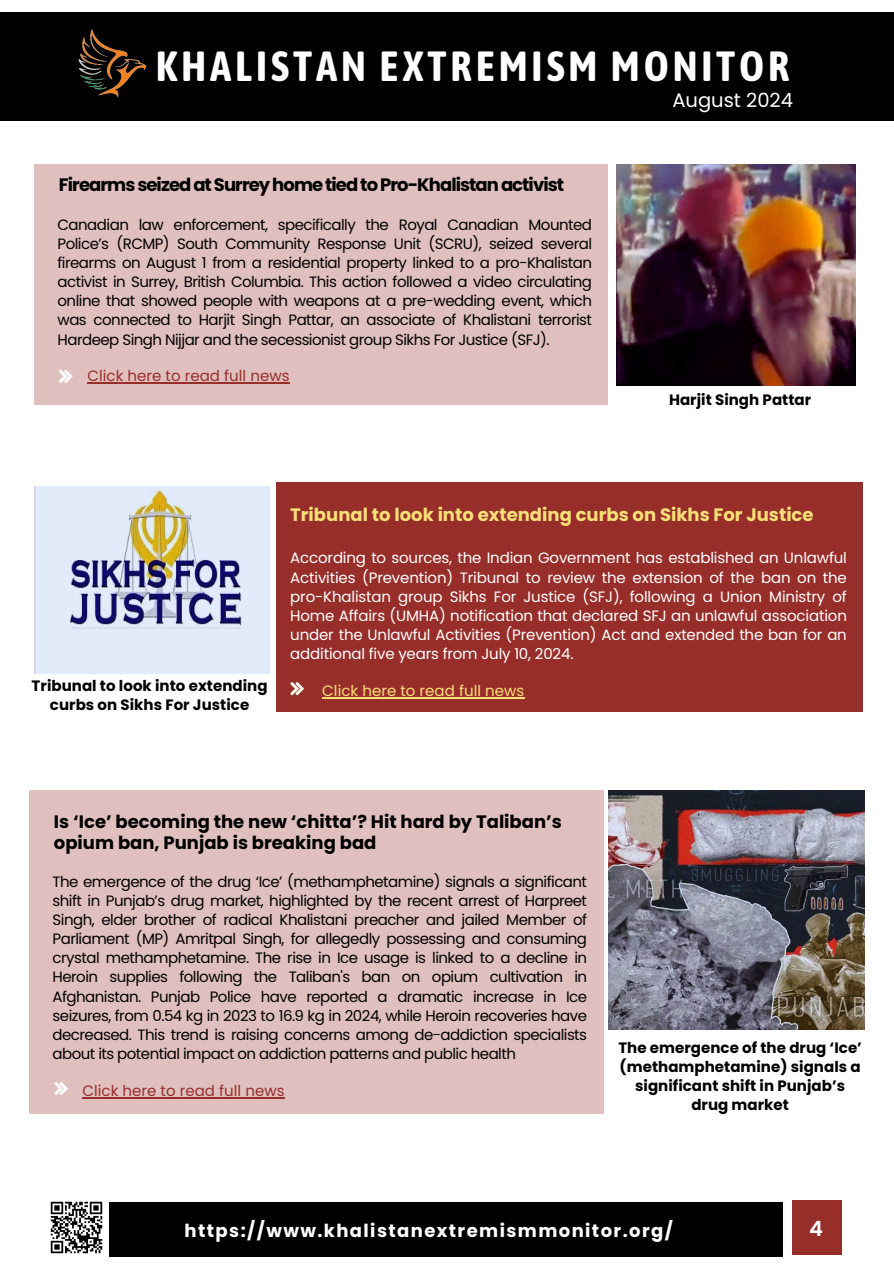
<style>
.page{position:relative;width:894px;height:1264px;background:#fff}
.page>*{position:absolute;margin:0;border:0;box-sizing:border-box;transform-origin:0 0}
.t1{font:700 42px "Asap Condensed";letter-spacing:.09em;color:#fff}
.t2{font:600 21px "Poppins";color:#fff}
.t3{font:19.5px "Poppins";color:#fff}
.t4{font:700 18px/21.3px "Poppins";color:#000}
.t5{font:700 18px "Poppins";letter-spacing:-.05em;color:#000}
.t6{font:700 18px "Poppins";color:#f8df77}
.t7{font:700 18px "Poppins";letter-spacing:.08em;color:#fff}
.t8{font:15px/19.2px "Poppins";letter-spacing:-.035em;color:#000;text-align:justify}
.t9{font:15px/19.2px "Poppins";letter-spacing:-.01em;color:#fff;text-align:justify}
.t10{font:700 15px/19.2px "Poppins";letter-spacing:.005em;color:#000;text-align:center}
.t11{font:15px "Poppins";letter-spacing:.005em;color:#982e2a}
.t12{font:15px "Poppins";letter-spacing:.005em;color:#f8df77}
</style>
<div class="page">
<div style="left:0;top:12px;width:893px;height:109px;background:#000"></div>
<img style="left:78px;top:29px;width:67px;height:68px">
<div style="left:109px;top:1202px;width:673px;height:54px;background:#000"></div>
<div style="left:791px;top:1200px;width:49px;height:54px;background:#982e2a"></div>
<img style="left:50px;top:1201px;width:53px;height:53px">
<div style="left:34px;top:165px;width:574px;height:239px;background:#e0c0bf"></div>
<svg style="left:59px;top:370px;width:13px;height:13px"></svg>
<img style="left:616px;top:165px;width:239px;height:220px">
<div style="left:276px;top:482px;width:586px;height:229px;background:#982e2a"></div>
<svg style="left:290px;top:682px;width:14px;height:13px"></svg>
<div style="left:29px;top:790px;width:574px;height:323px;background:#e0c0bf"></div>
<svg style="left:54px;top:1082px;width:14px;height:13px"></svg>
<img style="left:34px;top:486px;width:235px;height:187px">
<img style="left:608px;top:790px;width:256px;height:239px">
<hr style="left:87px;top:382px;width:202px;height:2px;background:#982e2a">
<hr style="left:322px;top:697px;width:202px;height:1px;background:#f8df77">
<hr style="left:82px;top:1096px;width:202px;height:2px;background:#982e2a">
<p class="t1" style="left:156px;top:42px;width:635px">KHALISTAN EXTREMISM MONITOR</p>
<p class="t3" style="left:672px;top:86px;width:122px">August 2024</p>
<p class="t5" style="left:59px;top:172px;width:506px">Firearms seized at Surrey home tied to Pro-Khalistan activist</p>
<h4 class="t8" style="left:58px;top:215px;width:536px">Canadian law enforcement, specifically the Royal Canadian Mounted Police’s (RCMP) South Community Response Unit (SCRU), seized several firearms on August 1 from a residential property linked to a pro-Khalistan activist in Surrey, British Columbia. This action followed a video circulating online that showed people with weapons at a pre-wedding event, which was connected to Harjit Singh Pattar, an associate of Khalistani terrorist Hardeep Singh Nijjar and the secessionist group Sikhs For Justice (SFJ).</h4>
<h2 class="t11" style="left:87px;top:366px;width:203px">Click here to read full news</h2>
<p class="t10" style="left:669px;top:390px;width:143px">Harjit Singh Pattar</p>
<p class="t10" style="left:32px;top:676px;width:237px">Tribunal to look into extending curbs on Sikhs For Justice</p>
<p class="t6" style="left:290px;top:501px;width:524px">Tribunal to look into extending curbs on Sikhs For Justice</p>
<p class="t9" style="left:290px;top:548px;width:558px">According to sources, the Indian Government has established an Unlawful Activities (Prevention) Tribunal to review the extension of the ban on the pro-Khalistan group Sikhs For Justice (SFJ), following a Union Ministry of Home Affairs (UMHA) notification that declared SFJ an unlawful association under the Unlawful Activities (Prevention) Act and extended the ban for an additional five years from July 10, 2024.</p>
<h2 class="t12" style="left:322px;top:680px;width:203px">Click here to read full news</h2>
<p class="t4" style="left:54px;top:810px;width:509px">Is ‘Ice’ becoming the new ‘chitta’? Hit hard by Taliban’s opium ban, Punjab is breaking bad</p>
<p class="t8" style="left:53px;top:872px;width:536px">The emergence of the drug ‘Ice’ (methamphetamine) signals a significant shift in Punjab’s drug market, highlighted by the recent arrest of Harpreet Singh, elder brother of radical Khalistani preacher and jailed Member of Parliament (MP) Amritpal Singh, for allegedly possessing and consuming crystal methamphetamine. The rise in Ice usage is linked to a decline in Heroin supplies following the Taliban's ban on opium cultivation in Afghanistan. Punjab Police have reported a dramatic increase in Ice seizures, from 0.54 kg in 2023 to 16.9 kg in 2024, while Heroin recoveries have decreased. This trend is raising concerns among de-addiction specialists about its potential impact on addiction patterns and public health</p>
<p class="t11" style="left:82px;top:1080px;width:203px">Click here to read full news</p>
<h4 class="t10" style="left:618px;top:1037px;width:245px">The emergence of the drug ‘Ice’ (methamphetamine) signals a significant shift in Punjab’s drug market</h4>
<p class="t7" style="left:184px;top:1218px;width:489px">https://www.khalistanextremismmonitor.org/</p>
<h4 class="t2" style="left:809px;top:1213px;width:15px">4</h4>
</div>
